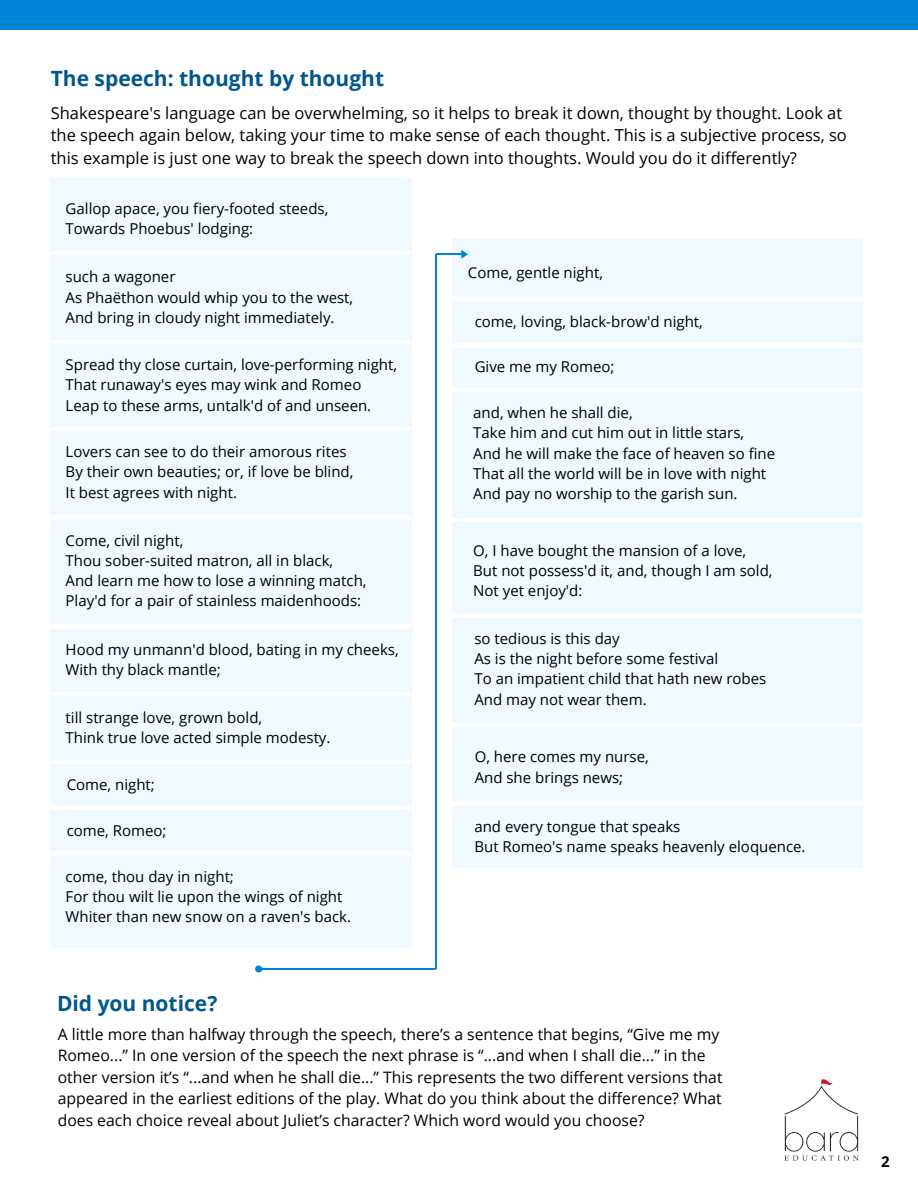
<style>
.page{position:relative;width:918px;height:1188px;background:#fff}
.page>*{position:absolute;margin:0;border:0;box-sizing:border-box;transform-origin:0 0}
.t1{font:700 21px "Open Sans";color:#00578e}
.t2{font:16.5px/22.5px "Open Sans";color:#000}
.t3{font:15.75px/21.3px "Open Sans";color:#000}
.t4{font:15px/20.2px "Open Sans";color:#000}
.t5{font:700 15px "Open Sans";color:#000}
</style>
<div class="page">
<div style="left:0;top:0;width:918px;height:30px;background:#0084d7"></div>
<img style="left:784px;top:1080px;width:74px;height:81px">
<div style="left:51px;top:179px;width:361px;height:769px;background:#eff9ff"></div>
<hr style="left:50px;top:625px;width:361px;height:3px;background:#fff">
<hr style="left:50px;top:692px;width:361px;height:4px;background:#fff">
<hr style="left:50px;top:760px;width:361px;height:4px;background:#fff">
<div style="left:452px;top:238px;width:410px;height:630px;background:#eff9ff"></div>
<hr style="left:435px;top:254px;width:2px;height:715px;background:#0084d7">
<hr style="left:262px;top:968px;width:174px;height:2px;background:#0084d7">
<hr style="left:50px;top:806px;width:361px;height:3px;background:#fff">
<div style="left:255px;top:965px;width:7px;height:8px;background:#0084d7;border-radius:50%"></div>
<svg style="left:436px;top:250px;width:32px;height:9px"></svg>
<hr style="left:452px;top:297px;width:410px;height:3px;background:#fff">
<hr style="left:452px;top:344px;width:410px;height:3px;background:#fff">
<hr style="left:453px;top:388px;width:410px;height:4px;background:#fff">
<hr style="left:452px;top:614px;width:416px;height:3px;background:#fff">
<hr style="left:453px;top:723px;width:410px;height:4px;background:#fff">
<hr style="left:453px;top:802px;width:410px;height:3px;background:#fff">
<hr style="left:50px;top:251px;width:361px;height:3px;background:#fff">
<hr style="left:50px;top:340px;width:361px;height:4px;background:#fff">
<hr style="left:50px;top:427px;width:361px;height:4px;background:#fff">
<hr style="left:50px;top:516px;width:361px;height:3px;background:#fff">
<hr style="left:50px;top:852px;width:361px;height:3px;background:#fff">
<hr style="left:452px;top:518px;width:410px;height:4px;background:#fff">
<h1 class="t1" style="left:51px;top:64px;width:335px">The speech: thought by thought</h1>
<p class="t2" style="left:51px;top:101px;width:798px">Shakespeare's language can be overwhelming, so it helps to break it down, thought by thought. Look at the speech again below, taking your time to make sense of each thought. This is a subjective process, so this example is just one way to break the speech down into thoughts. Would you do it differently?</p>
<p class="t4" style="left:66px;top:198px;width:264px">Gallop apace, you fiery-footed steeds,<br>Towards Phoebus' lodging:</p>
<p class="t4" style="left:66px;top:266px;width:111px">such a wagoner</p>
<p class="t4" style="left:66px;top:287px;width:289px">As Phaëthon would whip you to the west,<br>And bring in cloudy night immediately.</p>
<p class="t4" style="left:66px;top:354px;width:333px">Spread thy close curtain, love-performing night,<br>That runaway's eyes may wink and Romeo</p>
<p class="t4" style="left:66px;top:395px;width:307px">Leap to these arms, untalk'd of and unseen.</p>
<p class="t4" style="left:66px;top:441px;width:283px">Lovers can see to do their amorous rites</p>
<p class="t4" style="left:66px;top:462px;width:289px">By their own beauties; or, if love be blind,</p>
<p class="t4" style="left:66px;top:482px;width:173px">It best agrees with night.</p>
<p class="t4" style="left:66px;top:530px;width:119px">Come, civil night,</p>
<p class="t4" style="left:66px;top:550px;width:269px">Thou sober-suited matron, all in black,</p>
<p class="t4" style="left:66px;top:570px;width:302px">And learn me how to lose a winning match,</p>
<p class="t4" style="left:66px;top:590px;width:297px">Play'd for a pair of stainless maidenhoods:</p>
<p class="t4" style="left:66px;top:639px;width:335px">Hood my unmann'd blood, bating in my cheeks,</p>
<p class="t4" style="left:66px;top:659px;width:157px">With thy black mantle;</p>
<p class="t4" style="left:66px;top:707px;width:198px">till strange love, grown bold,</p>
<p class="t4" style="left:66px;top:727px;width:266px">Think true love acted simple modesty.</p>
<p class="t4" style="left:67px;top:774px;width:90px">Come, night;</p>
<p class="t4" style="left:67px;top:820px;width:101px">come, Romeo;</p>
<p class="t4" style="left:66px;top:866px;width:170px">come, thou day in night;</p>
<p class="t4" style="left:66px;top:886px;width:278px">For thou wilt lie upon the wings of night</p>
<p class="t4" style="left:66px;top:906px;width:287px">Whiter than new snow on a raven's back.</p>
<p class="t4" style="left:468px;top:262px;width:137px">Come, gentle night,</p>
<p class="t4" style="left:475px;top:311px;width:230px">come, loving, black-brow'd night,</p>
<p class="t4" style="left:475px;top:356px;width:141px">Give me my Romeo;</p>
<p class="t4" style="left:473px;top:402px;width:161px">and, when he shall die,</p>
<p class="t4" style="left:473px;top:422px;width:272px">Take him and cut him out in little stars,</p>
<p class="t4" style="left:473px;top:443px;width:303px">And he will make the face of heaven so fine</p>
<h1 class="t4" style="left:473px;top:463px;width:294px">That all the world will be in love with night</h1>
<p class="t4" style="left:473px;top:483px;width:266px">And pay no worship to the garish sun.</p>
<p class="t4" style="left:473px;top:540px;width:274px">O, I have bought the mansion of a love,</p>
<p class="t4" style="left:473px;top:560px;width:301px">But not possess'd it, and, though I am sold,</p>
<p class="t4" style="left:473px;top:580px;width:111px">Not yet enjoy'd:</p>
<p class="t4" style="left:474px;top:628px;width:147px">so tedious is this day</p>
<p class="t4" style="left:474px;top:648px;width:245px">As is the night before some festival</p>
<p class="t4" style="left:474px;top:668px;width:293px">To an impatient child that hath new robes</p>
<p class="t4" style="left:474px;top:689px;width:174px">And may not wear them.</p>
<p class="t4" style="left:475px;top:746px;width:176px">O, here comes my nurse,</p>
<p class="t4" style="left:475px;top:767px;width:150px">And she brings news;</p>
<p class="t4" style="left:474px;top:816px;width:207px">and every tongue that speaks</p>
<p class="t4" style="left:474px;top:836px;width:333px">But Romeo's name speaks heavenly eloquence.</p>
<p class="t1" style="left:57px;top:989px;width:162px">Did you notice?</p>
<p class="t3" style="left:58px;top:1023px;width:666px">A little more than halfway through the speech, there’s a sentence that begins, “Give me my Romeo...” In one version of the speech the next phrase is “...and when I shall die...” in the other version it’s “...and when he shall die...” This represents the two different versions that appeared in the earliest editions of the play. What do you think about the difference? What does each choice reveal about Juliet’s character? Which word would you choose?</p>
<p class="t5" style="left:881px;top:1151px;width:10px">2</p>
</div>
